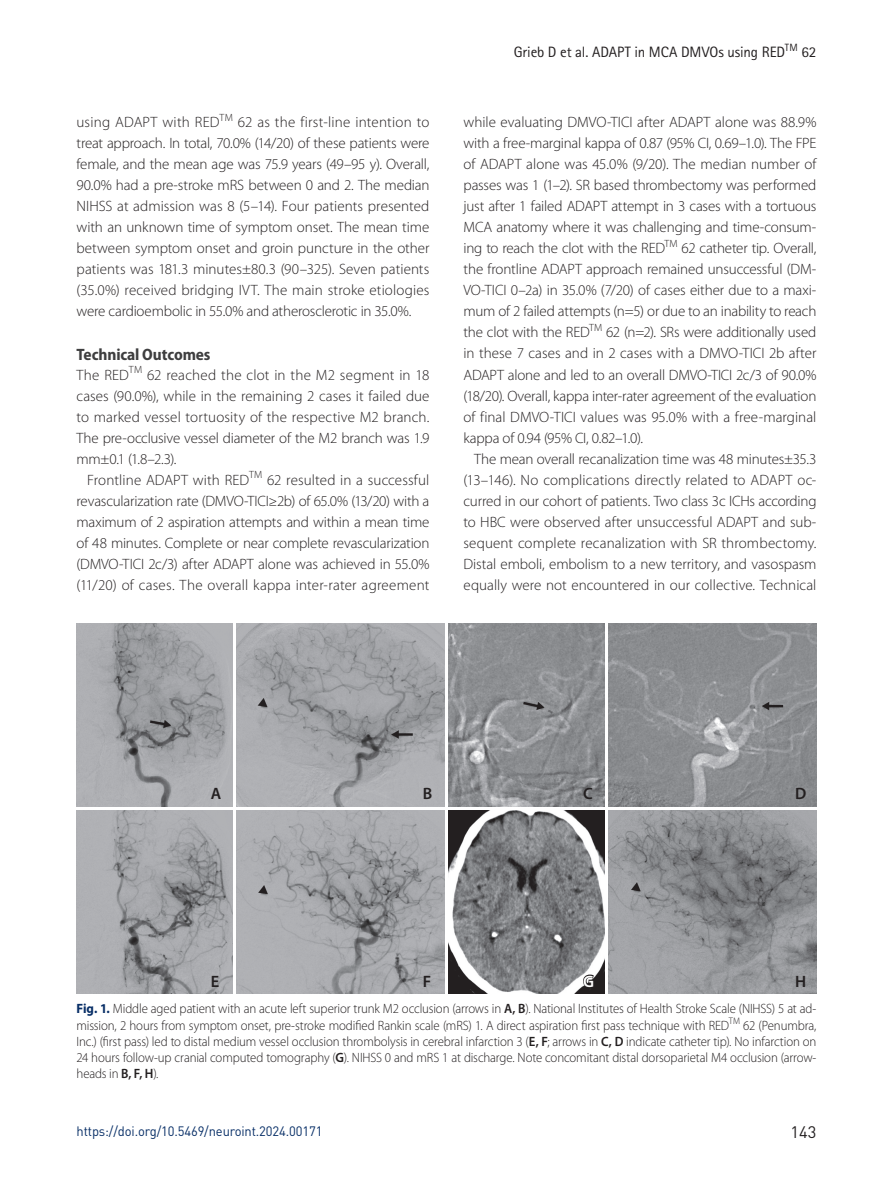
<style>
.page{position:relative;width:893px;height:1191px;background:#fff}
.page>*{position:absolute;margin:0;border:0;box-sizing:border-box;transform-origin:0 0}
.t1{font:700 semi-condensed 16.5px "Myriad Pro";letter-spacing:-.005em;color:#3e3e3f}
.t2{font:600 16.5px "Myriad Pro";color:#231f20}
.t3{font:16.5px "DIN Pro";color:#231f20}
.t4{font:600 16.5px "Myriad Pro";color:#fff}
.t5{font:300 15px/21px "Myriad Pro";color:#231f20;text-align:justify}
.t6{font:15px "Rotis Sans Serif Std";letter-spacing:-.01em;color:#231f20}
.t7{font:300 13.5px/16.2px "Myriad Pro";letter-spacing:-.01em;color:#231f20;text-align:justify;scale:.95 1}
.t8{font:13.5px "DIN Pro";letter-spacing:-.01em;color:#072e66;scale:.96 1}
.s1{font-weight:700;color:#072e66}
.s2{font-weight:600}
</style>
<div class="page">
<img style="left:77px;top:623px;width:155px;height:183px">
<img style="left:449px;top:623px;width:155px;height:183px">
<img style="left:77px;top:810px;width:155px;height:183px">
<img style="left:449px;top:810px;width:155px;height:183px">
<img style="left:237px;top:623px;width:207px;height:183px">
<img style="left:609px;top:623px;width:207px;height:183px">
<img style="left:237px;top:810px;width:207px;height:183px">
<img style="left:609px;top:810px;width:207px;height:183px">
<svg style="left:582px;top:973px;width:13px;height:15px"></svg>
<p class="t5" style="left:77px;top:112px;width:354px">using ADAPT with RED<sup>TM</sup> 62 as the first-line intention to treat approach. In total, 70.0% (14/20) of these patients were female, and the mean age was 75.9 years (49–95 y). Overall, 90.0% had a pre-stroke mRS between 0 and 2. The median NIHSS at admission was 8 (5–14). Four patients presented with an unknown time of symptom onset. The mean time between symptom onset and groin puncture in the other patients was 181.3 minutes±80.3 (90–325). Seven patients (35.0%) received bridging IVT. The main stroke etiologies were cardioembolic in 55.0% and atherosclerotic in 35.0%.</p>
<p class="t1" style="left:77px;top:343px;width:136px">Technical Outcomes</p>
<p class="t5" style="left:77px;top:364px;width:354px">The RED<sup>TM</sup> 62 reached the clot in the M2 segment in 18 cases (90.0%), while in the remaining 2 cases it failed due to marked vessel tortuosity of the respective M2 branch.<br>The pre-occlusive vessel diameter of the M2 branch was 1.9 mm±0.1 (1.8–2.3).</p>
<p class="t5" style="left:77px;top:469px;width:354px;text-indent:11px">Frontline ADAPT with RED<sup>TM</sup> 62 resulted in a successful revascularization rate (DMVO-TICI≥2b) of 65.0% (13/20) with a maximum of 2 aspiration attempts and within a mean time of 48 minutes. Complete or near complete revascularization (DMVO-TICI 2c/3) after ADAPT alone was achieved in 55.0% (11/20) of cases. The overall kappa inter-rater agreement</p>
<p class="t6" style="left:514px;top:43px;width:304px">Grieb D et al. ADAPT in MCA DMVOs using RED<sup>TM</sup> 62</p>
<p class="t5" style="left:463px;top:112px;width:354px">while evaluating DMVO-TICI after ADAPT alone was 88.9% with a free-marginal kappa of 0.87 (95% CI, 0.69–1.0). The FPE of ADAPT alone was 45.0% (9/20). The median number of passes was 1 (1–2). SR based thrombectomy was performed just after 1 failed ADAPT attempt in 3 cases with a tortuous MCA anatomy where it was challenging and time-consum&shy;ing to reach the clot with the RED<sup>TM</sup> 62 catheter tip. Overall, the frontline ADAPT approach remained unsuccessful (DM-VO-TICI 0–2a) in 35.0% (7/20) of cases either due to a maxi&shy;mum of 2 failed attempts (n=5) or due to an inability to reach the clot with the RED<sup>TM</sup> 62 (n=2). SRs were additionally used in these 7 cases and in 2 cases with a DMVO-TICI 2b after ADAPT alone and led to an overall DMVO-TICI 2c/3 of 90.0% (18/20). Overall, kappa inter-rater agreement of the evaluation of final DMVO-TICI values was 95.0% with a free-marginal kappa of 0.94 (95% CI, 0.82–1.0).</p>
<p class="t5" style="left:463px;top:448px;width:354px;text-indent:11px">The mean overall recanalization time was 48 minutes±35.3 (13–146). No complications directly related to ADAPT oc&shy;curred in our cohort of patients. Two class 3c ICHs according to HBC were observed after unsuccessful ADAPT and sub&shy;sequent complete recanalization with SR thrombectomy.<br>Distal emboli, embolism to a new territory, and vasospasm equally were not encountered in our collective. Technical</p>
<p class="t2" style="left:211px;top:783px;width:12px">A</p>
<p class="t2" style="left:211px;top:970px;width:10px">E</p>
<p class="t2" style="left:423px;top:783px;width:11px">B</p>
<p class="t2" style="left:423px;top:970px;width:10px">F</p>
<p class="t2" style="left:583px;top:783px;width:11px">C</p>
<p class="t4" style="left:583px;top:970px;width:12px">G</p>
<p class="t2" style="left:795px;top:783px;width:13px">D</p>
<p class="t2" style="left:795px;top:970px;width:13px">H</p>
<p class="t7" style="left:77px;top:1001px;width:780px"><span class="s1">Fig. 1.</span> Middle aged patient with an acute left superior trunk M2 occlusion (arrows in <span class="s2">A, B</span>). National Institutes of Health Stroke Scale (NIHSS) 5 at ad&shy;mission, 2 hours from symptom onset, pre-stroke modified Rankin scale (mRS) 1. A direct aspiration first pass technique with RED<sup>TM</sup> 62 (Penumbra, Inc.) (first pass) led to distal medium vessel occlusion thrombolysis in cerebral infarction 3 (<span class="s2">E, F</span>; arrows in <span class="s2">C, D</span> indicate catheter tip). No infarction on 24 hours follow-up cranial computed tomography (<span class="s2">G</span>). NIHSS 0 and mRS 1 at discharge. Note concomitant distal dorsoparietal M4 occlusion (arrow&shy;heads in <span class="s2">B, F, H</span>).</p>
<p class="t8" style="left:77px;top:1122px;width:258px">https://doi.org/10.5469/neuroint.2024.00171</p>
<p class="t3" style="left:791px;top:1120px;width:27px">143</p>
</div>
